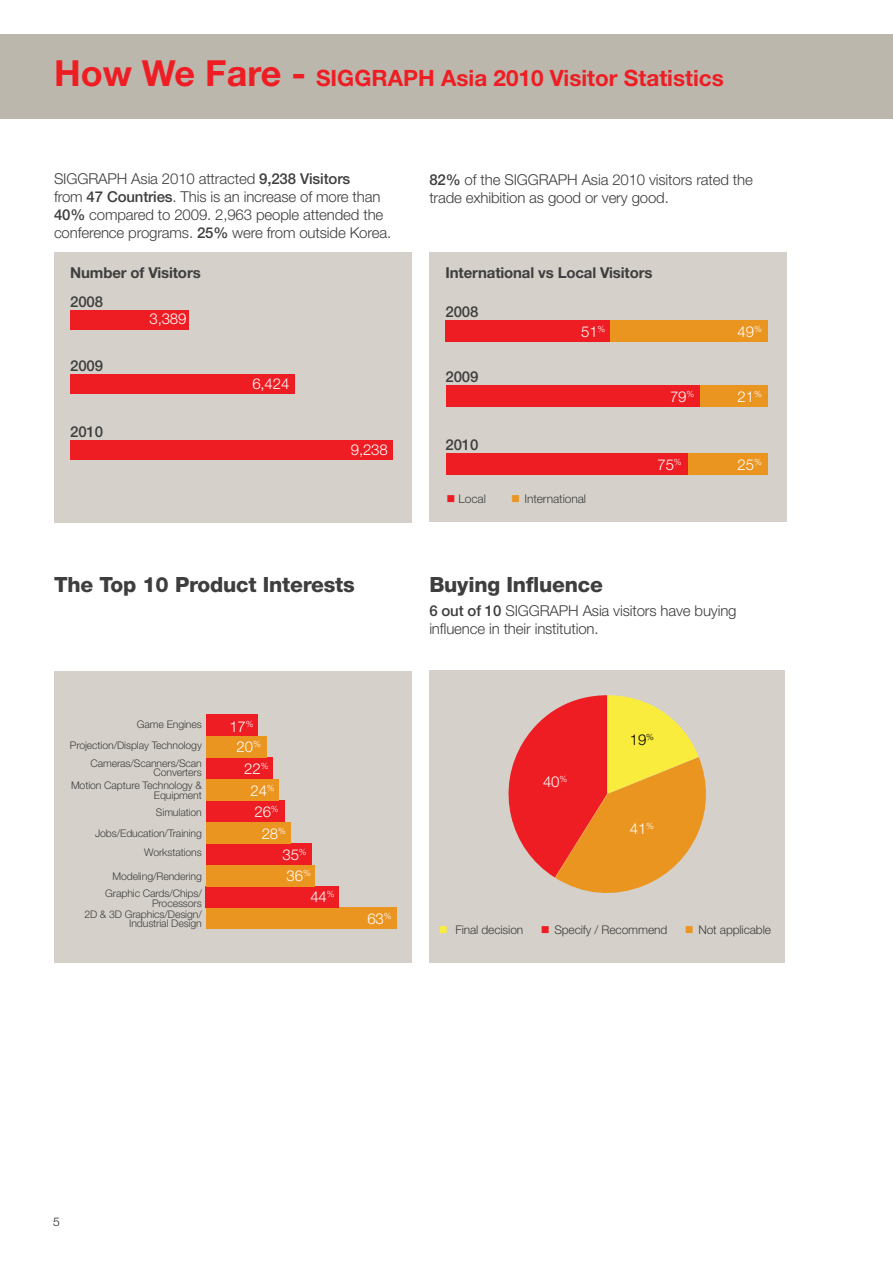
<style>
.page{position:relative;width:893px;height:1263px;background:#fff}
.page>*{position:absolute;margin:0;border:0;box-sizing:border-box;transform-origin:0 0}
.t1{font:700 22.5px "Helvetica Neue";color:#ee1d23}
.t2{font:800 21px "Helvetica Neue";letter-spacing:-.01em;color:#3e3e3f}
.t3{font:300 15px/18px "Helvetica Neue";letter-spacing:-.01em;color:#3e3e3f}
.t4{font:300 15px "Helvetica Neue";letter-spacing:-.01em;color:#fff}
.t5{font:700 15px "Helvetica Neue";letter-spacing:-.01em;color:#3e3e3f}
.t6{font:500 15px "Helvetica Neue";letter-spacing:-.01em;color:#3e3e3f}
.t7{font:300 15px "Helvetica Neue";color:#000}
.t8{font:300 12px "Helvetica Neue";letter-spacing:-.01em;color:#3e3e3f}
.t9{font:300 12px "Helvetica Neue";color:#231f20}
.t10{font:300 10.5px/21.3px "Helvetica Neue";letter-spacing:-.01em;color:#3e3e3f;text-align:right}
.s1{font-size:36px}
.s2{font-weight:500}
.s3{color:#ee1d23}
.s4{color:#eb9521}
.s5{color:#faec3d}
</style>
<div class="page">
<div style="left:0;top:34px;width:893px;height:84px;background:#bcb7ad"></div>
<div style="left:54px;top:253px;width:357px;height:270px;background:#d5d1ca"></div>
<div style="left:429px;top:253px;width:358px;height:269px;background:#d5d1ca"></div>
<div style="left:54px;top:671px;width:357px;height:292px;background:#d5d1ca"></div>
<div style="left:446px;top:385px;width:255px;height:22px;background:#ee1d23"></div>
<div style="left:701px;top:385px;width:67px;height:22px;background:#eb9521"></div>
<div style="left:429px;top:670px;width:356px;height:293px;background:#d5d1ca"></div>
<div style="left:688px;top:453px;width:80px;height:22px;background:#eb9521"></div>
<div style="left:446px;top:453px;width:242px;height:22px;background:#ee1d23"></div>
<div style="left:446px;top:321px;width:164px;height:21px;background:#ee1d23"></div>
<div style="left:610px;top:321px;width:158px;height:21px;background:#eb9521"></div>
<div style="left:70px;top:310px;width:119px;height:20px;background:#ee1d23"></div>
<div style="left:70px;top:374px;width:225px;height:19px;background:#ee1d23"></div>
<div style="left:70px;top:441px;width:323px;height:19px;background:#ee1d23"></div>
<div style="left:206px;top:908px;width:191px;height:21px;background:#eb9521"></div>
<div style="left:206px;top:886px;width:133px;height:22px;background:#ee1d23"></div>
<div style="left:206px;top:865px;width:109px;height:21px;background:#eb9521"></div>
<div style="left:206px;top:843px;width:106px;height:22px;background:#ee1d23"></div>
<div style="left:206px;top:822px;width:85px;height:21px;background:#eb9521"></div>
<div style="left:206px;top:800px;width:79px;height:22px;background:#ee1d23"></div>
<div style="left:206px;top:779px;width:72px;height:21px;background:#eb9521"></div>
<div style="left:206px;top:757px;width:66px;height:22px;background:#ee1d23"></div>
<div style="left:206px;top:736px;width:60px;height:21px;background:#eb9521"></div>
<div style="left:206px;top:714px;width:51px;height:22px;background:#ee1d23"></div>
<svg style="left:508px;top:695px;width:198px;height:198px"></svg>
<h1 class="t1" style="left:54px;top:64px;width:671px"><span class="s1">How We Fare -</span> SIGGRAPH Asia 2010 Visitor Statistics</h1>
<p class="t3" style="left:54px;top:169px;width:339px">SIGGRAPH Asia 2010 attracted <span class="s2">9,238 Visitors<br></span>from <span class="s2">47 Countries</span>. This is an increase of more than <span class="s2">40%</span> compared to 2009. 2,963 people attended the conference programs. <span class="s2">25%</span> were from outside Korea.</p>
<p class="t3" style="left:429px;top:170px;width:325px"><span class="s2">82%</span> of the SIGGRAPH Asia 2010 visitors rated the trade exhibition as good or very good.</p>
<p class="t5" style="left:70px;top:263px;width:132px">Number of Visitors</p>
<p class="t5" style="left:446px;top:263px;width:208px">International vs Local Visitors</p>
<p class="t6" style="left:70px;top:293px;width:34px">2008</p>
<p class="t6" style="left:446px;top:303px;width:34px">2008</p>
<p class="t4" style="left:150px;top:310px;width:38px">3,389</p>
<p class="t4" style="left:581px;top:323px;width:26px">51<sup>%</sup></p>
<p class="t6" style="left:70px;top:357px;width:34px">2009</p>
<p class="t4" style="left:252px;top:374px;width:38px">6,424</p>
<p class="t6" style="left:446px;top:367px;width:34px">2009</p>
<p class="t4" style="left:670px;top:387px;width:26px">79<sup>%</sup></p>
<p class="t4" style="left:738px;top:323px;width:26px">49<sup>%</sup></p>
<p class="t4" style="left:738px;top:387px;width:26px">21<sup>%</sup></p>
<p class="t6" style="left:70px;top:422px;width:34px">2010</p>
<p class="t4" style="left:351px;top:441px;width:38px">9,238</p>
<p class="t6" style="left:446px;top:435px;width:34px">2010</p>
<p class="t8" style="left:447px;top:492px;width:41px"><span class="s3">■</span> Local</p>
<p class="t8" style="left:511px;top:492px;width:76px"><span class="s4">■</span> International</p>
<h2 class="t2" style="left:54px;top:572px;width:302px">The Top 10 Product Interests</h2>
<h2 class="t2" style="left:429px;top:572px;width:175px">Buying Influence</h2>
<p class="t4" style="left:658px;top:455px;width:26px">75<sup>%</sup></p>
<p class="t4" style="left:738px;top:455px;width:26px">25<sup>%</sup></p>
<p class="t10" style="left:70px;top:713px;width:134px">Game Engines<br>Projection/Display Technology</p>
<p class="t10" style="left:90px;top:758px;width:113px;line-height:9.8px">Cameras/Scanners/Scan<br>Converters</p>
<p class="t10" style="left:71px;top:781px;width:132px;line-height:9.8px">Motion Capture Technology &amp;<br>Equipment</p>
<p class="t10" style="left:95px;top:801px;width:108px">Simulation<br>Jobs/Education/Training</p>
<p class="t10" style="left:144px;top:842px;width:59px">Workstations</p>
<p class="t10" style="left:105px;top:868px;width:98px;line-height:16.5px">Modeling/Rendering<br>Graphic Cards/Chips/</p>
<p class="t10" style="left:84px;top:897px;width:119px;line-height:10.9px">Processors<br>2D &amp; 3D Graphics/Design/</p>
<p class="t10" style="left:129px;top:913px;width:74px">Industrial Design</p>
<p class="t4" style="left:229px;top:717px;width:26px">17<sup>%</sup></p>
<p class="t4" style="left:237px;top:738px;width:26px">20<sup>%</sup></p>
<p class="t4" style="left:244px;top:759px;width:26px">22<sup>%</sup></p>
<p class="t4" style="left:250px;top:781px;width:26px">24<sup>%</sup></p>
<p class="t4" style="left:254px;top:803px;width:26px">26<sup>%</sup></p>
<p class="t4" style="left:262px;top:825px;width:26px">28<sup>%</sup></p>
<p class="t4" style="left:283px;top:845px;width:26px">35<sup>%</sup></p>
<p class="t4" style="left:287px;top:867px;width:26px">36<sup>%</sup></p>
<p class="t4" style="left:310px;top:887px;width:26px">44<sup>%</sup></p>
<p class="t4" style="left:367px;top:910px;width:26px">63<sup>%</sup></p>
<p class="t3" style="left:429px;top:601px;width:309px"><span class="s2">6 out of 10</span> SIGGRAPH Asia visitors have buying influence in their institution.</p>
<p class="t4" style="left:543px;top:772px;width:26px">40<sup>%</sup></p>
<p class="t7" style="left:630px;top:730px;width:26px">19<sup>%</sup></p>
<p class="t4" style="left:630px;top:819px;width:26px">41<sup>%</sup></p>
<p class="t8" style="left:439px;top:923px;width:86px"><span class="s5">■</span> Final decision</p>
<p class="t8" style="left:541px;top:923px;width:128px"><span class="s3">■</span> Specify / Recommend</p>
<p class="t8" style="left:685px;top:923px;width:88px"><span class="s4">■</span> Not applicable</p>
<p class="t9" style="left:53px;top:1214px;width:8px">5</p>
</div>
